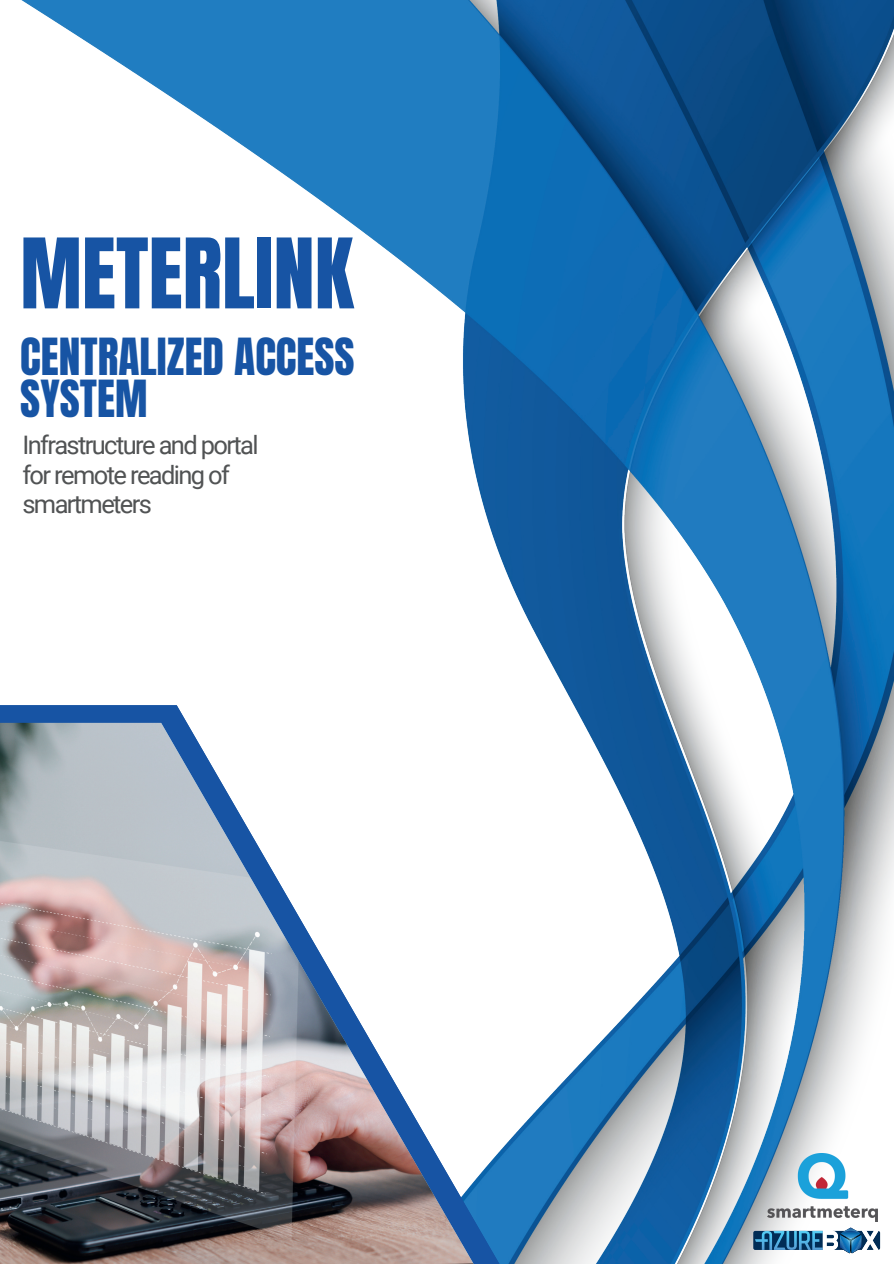
<style>
.page{position:relative;width:894px;height:1264px;background:#fff}
.page>*{position:absolute;margin:0;border:0;box-sizing:border-box;transform-origin:0 0}
.t1{font:82.5px "Anton";color:#1754a4}
.t2{font:43.5px/41.7px "Anton";color:#1754a4}
.t3{font:25.5px/29.2px "Roboto";letter-spacing:-.065em;color:#515354}
</style>
<div class="page">
<img style="left:21px;top:0;width:872px;height:1263px">
<svg style="left:0;top:705px;width:499px;height:558px"></svg>
<img style="left:0;top:722px;width:474px;height:541px">
<img style="left:767px;top:1153px;width:110px;height:68px">
<svg style="left:753px;top:1227px;width:126px;height:26px"></svg>
<h1 class="t1" style="left:20px;top:231px;width:335px">METERLINK</h1>
<h2 class="t2" style="left:20px;top:339px;width:336px">CENTRALIZED ACCESS<br>SYSTEM</h2>
<p class="t3" style="left:22px;top:429px;width:237px">Infrastructure and portal for remote reading of smartmeters</p>
</div>
